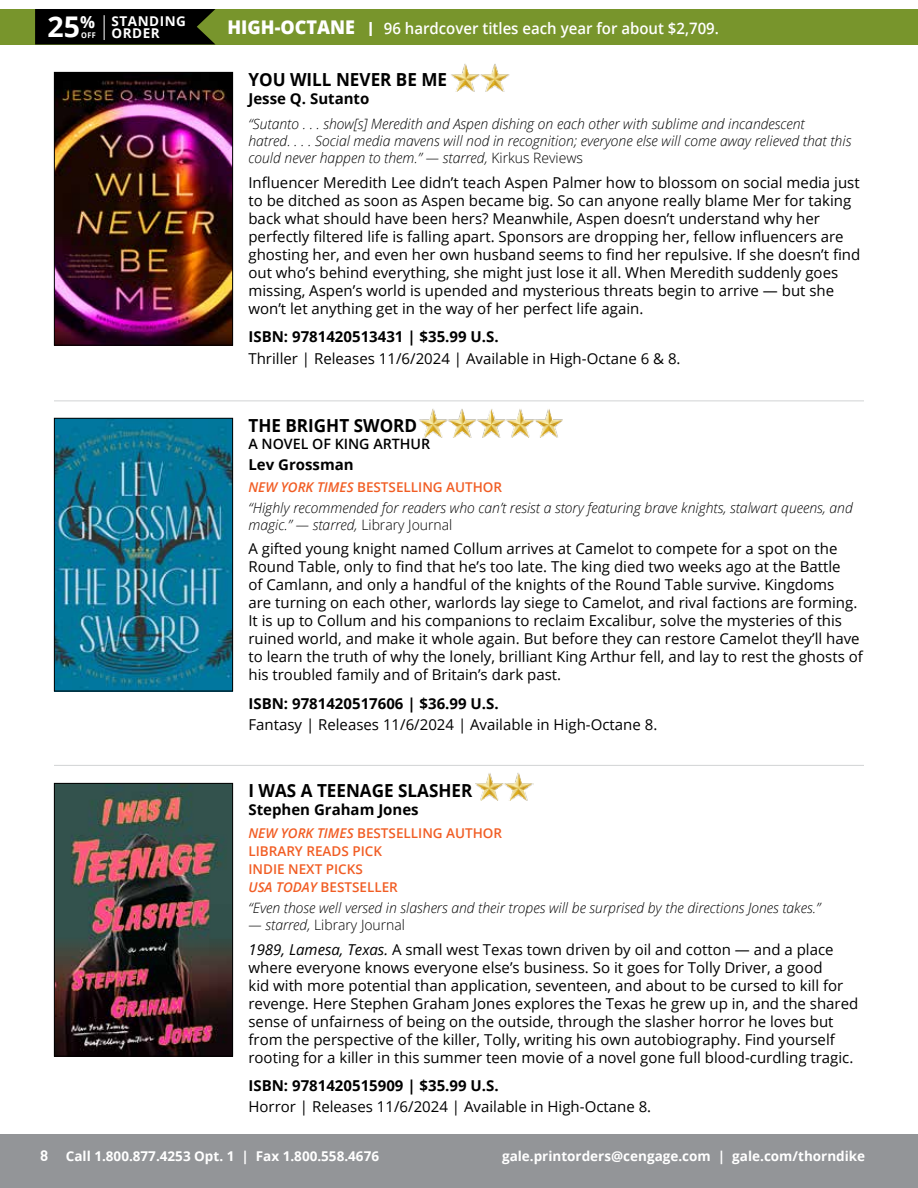
<style>
.page{position:relative;width:918px;height:1188px;background:#fff}
.page>*{position:absolute;margin:0;border:0;box-sizing:border-box;transform-origin:0 0}
.t1{font:700 28.5px "Open Sans";color:#fff}
.t2{font:700 18px "Open Sans";color:#000;scale:.95 1}
.t3{font:600 15.75px "Open Sans";color:#fff;scale:.95 1}
.t4{font:15px/18px "Open Sans";color:#000}
.t5{font:700 15px "Open Sans";color:#000}
.t6{font:italic 300 14.25px/17.2px "Open Sans";color:#000}
.t7{font:300 14.25px "Open Sans";color:#000}
.t8{font:600 14.25px "Open Sans";color:#000}
.t9{font:600 13.5px/18.3px "Open Sans";color:#f15d24}
.t10{font:700 13.5px "Open Sans";color:#fff}
.t11{font:700 13.5px/12px "Open Sans";letter-spacing:.04em;color:#fff}
.s1{font-weight:800;font-size:18.9px}
.s2{font-size:19.5px}
.s3{font-size:7.8px}
.s4{font-style:normal}
.s5{font-style:italic}
.s6{font-family:"DIN Offc";font-size:15px}
</style>
<div class="page">
<div style="left:0;top:1134px;width:918px;height:54px;background:#939598"></div>
<div style="left:0;top:9px;width:918px;height:35px;background:#78952c"></div>
<div style="left:35px;top:9px;width:180px;height:35px;background:#000"></div>
<img style="left:56px;top:74px;width:175px;height:270px">
<div style="left:54px;top:72px;width:179px;height:274px;border:1px solid #000"></div>
<img style="left:56px;top:420px;width:175px;height:269px">
<div style="left:54px;top:418px;width:179px;height:273px;border:1px solid #000"></div>
<hr style="left:54px;top:765px;width:810px;height:1px;background:#d1d3d4">
<img style="left:56px;top:785px;width:175px;height:270px">
<div style="left:54px;top:783px;width:179px;height:274px;border:1px solid #000"></div>
<hr style="left:54px;top:400px;width:810px;height:1px;background:#d1d3d4">
<img style="left:475px;top:773px;width:59px;height:28px">
<img style="left:419px;top:409px;width:144px;height:29px">
<img style="left:451px;top:64px;width:58px;height:28px">
<h1 class="t1" style="left:47px;top:7px;width:49px">25<sup>%</sup></h1>
<p class="t3" style="left:228px;top:18px;width:519px"><span class="s1">HIGH-OCTANE</span> <span class="s2">I</span> 96 hardcover titles each year for about $2,709.</p>
<p class="t11" style="left:81px;top:14px;width:106px;text-indent:30px">STANDING<br><span class="s3">OFF</span> ORDER</p>
<p class="t2" style="left:248px;top:67px;width:211px">YOU WILL NEVER BE ME</p>
<p class="t5" style="left:248px;top:88px;width:122px">Jesse Q. Sutanto</p>
<p class="t6" style="left:248px;top:115px;width:604px">“Sutanto . . . show[s] Meredith and Aspen dishing on each other with sublime and incandescent<br>hatred. . . . Social media mavens will nod in recognition; everyone else will come away relieved that this could never happen to them.” — starred, <span class="s4">Kirkus Reviews</span></p>
<p class="t4" style="left:248px;top:173px;width:613px">Influencer Meredith Lee didn’t teach Aspen Palmer how to blossom on social media just to be ditched as soon as Aspen became big. So can anyone really blame Mer for taking back what should have been hers? Meanwhile, Aspen doesn’t understand why her perfectly filtered life is falling apart. Sponsors are dropping her, fellow influencers are ghosting her, and even her own husband seems to find her repulsive. If she doesn’t find out who’s behind everything, she might just lose it all. When Meredith suddenly goes missing, Aspen’s world is upended and mysterious threats begin to arrive — but she won’t let anything get in the way of her perfect life again.</p>
<p class="t5" style="left:248px;top:326px;width:252px">ISBN: 9781420513431 | $35.99 U.S.</p>
<p class="t4" style="left:248px;top:349px;width:434px">Thriller | Releases 11/6/2024 | Available in High-Octane 6 &amp; 8.</p>
<p class="t2" style="left:248px;top:412px;width:179px">THE BRIGHT SWORD</p>
<p class="t8" style="left:248px;top:434px;width:183px">A NOVEL OF KING ARTHUR</p>
<p class="t5" style="left:248px;top:454px;width:107px">Lev Grossman</p>
<p class="t9" style="left:248px;top:478px;width:255px"><span class="s5">NEW YORK TIMES</span> BESTSELLING AUTHOR</p>
<p class="t6" style="left:248px;top:498px;width:606px">“Highly recommended for readers who can’t resist a story featuring brave knights, stalwart queens, and magic.” — starred, <span class="s4">Library Journal</span></p>
<p class="t4" style="left:248px;top:540px;width:616px">A gifted young knight named Collum arrives at Camelot to compete for a spot on the Round Table, only to find that he’s too late. The king died two weeks ago at the Battle<br>of Camlann, and only a handful of the knights of the Round Table survive. Kingdoms<br>are turning on each other, warlords lay siege to Camelot, and rival factions are forming.<br>It is up to Collum and his companions to reclaim Excalibur, solve the mysteries of this ruined world, and make it whole again. But before they can restore Camelot they’ll have to learn the truth of why the lonely, brilliant King Arthur fell, and lay to rest the ghosts of his troubled family and of Britain’s dark past.</p>
<p class="t5" style="left:248px;top:693px;width:252px">ISBN: 9781420517606 | $36.99 U.S.</p>
<p class="t4" style="left:248px;top:715px;width:410px">Fantasy | Releases 11/6/2024 | Available in High-Octane 8.</p>
<p class="t2" style="left:248px;top:778px;width:237px">I WAS A TEENAGE SLASHER</p>
<p class="t5" style="left:248px;top:799px;width:172px">Stephen Graham Jones</p>
<p class="t9" style="left:248px;top:823px;width:255px"><span class="s5">NEW YORK TIMES</span> BESTSELLING AUTHOR<br>LIBRARY READS PICK<br>INDIE NEXT PICKS<br><span class="s5">USA TODAY</span> BESTSELLER</p>
<p class="t6" style="left:248px;top:898px;width:573px">“Even those well versed in slashers and their tropes will be surprised by the directions Jones takes.”</p>
<p class="t7" style="left:248px;top:915px;width:158px"><span class="s5">— starred,</span> Library Journal</p>
<p class="t4" style="left:248px;top:940px;width:611px"><span class="s5">1989, Lamesa, Texas.</span> A small west Texas town driven by oil and cotton — and a place where everyone knows everyone else’s business. So it goes for Tolly Driver, a good<br>kid with more potential than application, seventeen, and about to be cursed to kill for revenge. Here Stephen Graham Jones explores the Texas he grew up in, and the shared sense of unfairness of being on the outside, through the slasher horror he loves but from the perspective of the killer, Tolly, writing his own autobiography. Find yourself rooting for a killer in this summer teen movie of a novel gone full blood-curdling tragic.</p>
<p class="t5" style="left:248px;top:1075px;width:252px">ISBN: 9781420515909 | $35.99 U.S.</p>
<p class="t4" style="left:248px;top:1097px;width:404px">Horror | Releases 11/6/2024 | Available in High-Octane 8.</p>
<p class="t10" style="left:40px;top:1146px;width:340px"><span class="s6">8</span> Call 1.800.877.4253 Opt. 1 | Fax 1.800.558.4676</p>
<p class="t10" style="left:502px;top:1146px;width:365px">gale.printorders@cengage.com | gale.com/thorndike</p>
</div>
